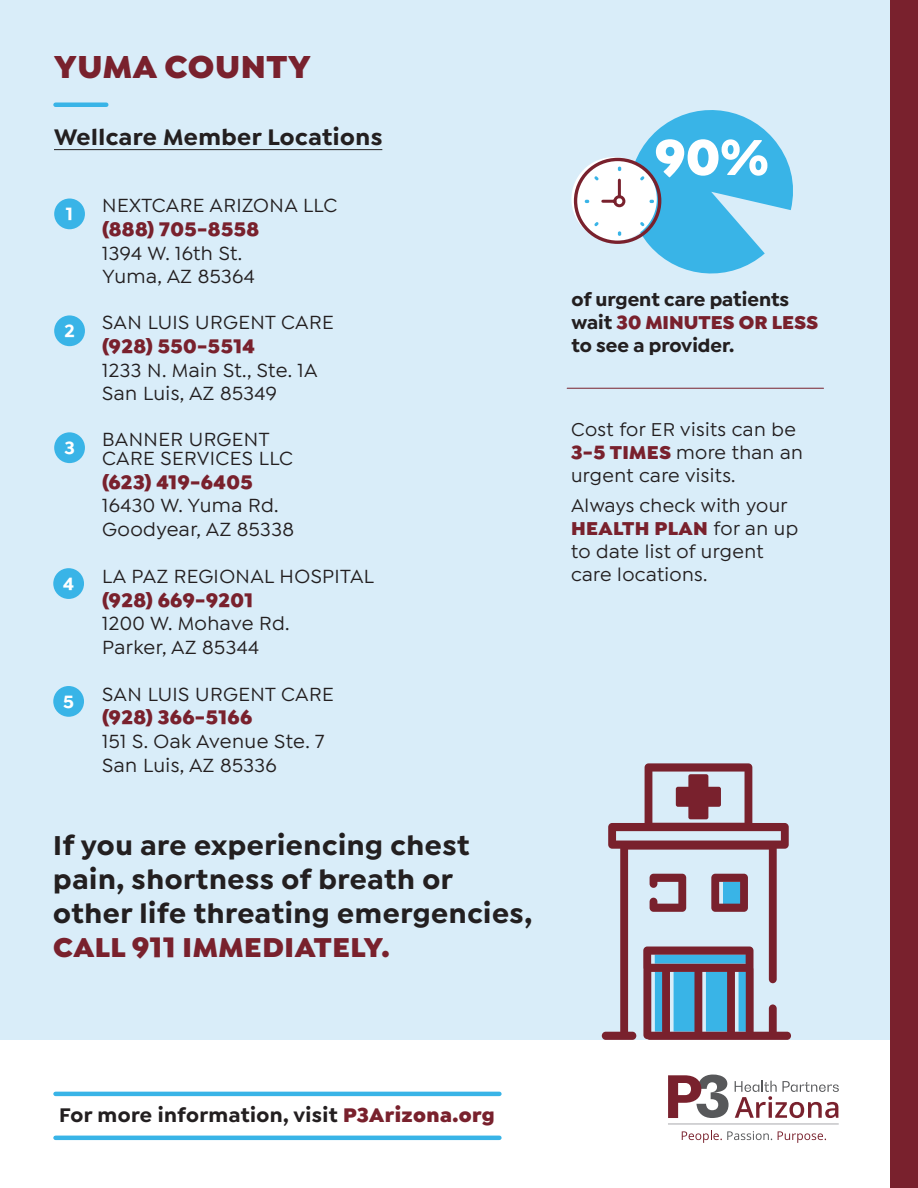
<style>
.page{position:relative;width:918px;height:1188px;background:#fff}
.page>*{position:absolute;margin:0;border:0;box-sizing:border-box;transform-origin:0 0}
.t1{font:900 51.45px "Isidora Sans";color:#fff}
.t2{font:900 33.9px "Isidora Sans";letter-spacing:.02em;color:#79212d}
.t3{font:700 29.1px/34.2px "Isidora Sans";letter-spacing:.02em;color:#231f20}
.t4{font:700 24px "Isidora Sans";letter-spacing:.02em;color:#231f20}
.t5{font:700 21px "Isidora Sans";letter-spacing:.02em;color:#231f20}
.t6{font:500 20.25px/18.9px "Isidora Sans";letter-spacing:.02em;color:#231f20}
.t7{font:900 20.25px "Isidora Sans";letter-spacing:.02em;color:#79212d}
.t8{font:500 19.8px/23.1px "Isidora Sans";letter-spacing:.02em;color:#231f20}
.t9{font:700 19.8px/23.1px "Isidora Sans";color:#231f20}
.t10{font:700 18.6px "Isidora Sans";color:#fff}
.s1{font-weight:900;color:#79212d}
</style>
<div class="page">
<div style="left:0;top:0;width:918px;height:1040px;background:#d9edf9"></div>
<div style="left:891px;top:0;width:27px;height:1188px;background:#79212d"></div>
<hr style="left:56px;top:1136px;width:443px;height:4px;background:#39b4e7">
<hr style="left:56px;top:1092px;width:443px;height:4px;background:#39b4e7">
<svg style="left:668px;top:1075px;width:61px;height:43px"></svg>
<svg style="left:735px;top:1081px;width:104px;height:37px"></svg>
<hr style="left:668px;top:1124px;width:171px;height:1px;background:#a8a9ad">
<svg style="left:682px;top:1131px;width:90px;height:12px"></svg>
<svg style="left:778px;top:1131px;width:48px;height:12px"></svg>
<svg style="left:602px;top:763px;width:187px;height:277px"></svg>
<svg style="left:650px;top:874px;width:36px;height:38px"></svg>
<svg style="left:711px;top:874px;width:37px;height:38px"></svg>
<svg style="left:676px;top:774px;width:45px;height:45px"></svg>
<svg style="left:571px;top:157px;width:86px;height:84px"></svg>
<svg style="left:585px;top:110px;width:208px;height:164px"></svg>
<div style="left:574px;top:158px;width:87px;height:86px;border:3px solid #79212d;border-radius:50%"></div>
<hr style="left:567px;top:388px;width:257px;height:1px;background:#79212d">
<div style="left:54px;top:199px;width:31px;height:30px;background:#39b4e7;border-radius:50%"></div>
<div style="left:54px;top:315px;width:31px;height:31px;background:#39b4e7;border-radius:50%"></div>
<div style="left:53px;top:568px;width:31px;height:31px;background:#39b4e7;border-radius:50%"></div>
<div style="left:53px;top:686px;width:31px;height:31px;background:#39b4e7;border-radius:50%"></div>
<div style="left:54px;top:432px;width:31px;height:31px;background:#39b4e7;border-radius:50%"></div>
<hr style="left:56px;top:103px;width:50px;height:4px;background:#39b4e7">
<hr style="left:54px;top:149px;width:328px;height:1px;background:#231f20">
<p class="t2" style="left:54px;top:45px;width:258px">YUMA COUNTY</p>
<p class="t4" style="left:54px;top:122px;width:330px">Wellcare Member Locations</p>
<p class="t10" style="left:66px;top:203px;width:9px">1</p>
<p class="t10" style="left:64px;top:320px;width:12px">2</p>
<p class="t6" style="left:102px;top:196px;width:237px">NEXTCARE ARIZONA LLC</p>
<p class="t7" style="left:102px;top:216px;width:159px">(888) 705-8558</p>
<p class="t6" style="left:102px;top:244px;width:142px">1394 W. 16th St.</p>
<p class="t6" style="left:102px;top:267px;width:154px">Yuma, AZ 85364</p>
<p class="t6" style="left:102px;top:313px;width:233px">SAN LUIS URGENT CARE</p>
<p class="t7" style="left:102px;top:333px;width:154px">(928) 550-5514</p>
<p class="t6" style="left:102px;top:361px;width:217px">1233 N. Main St., Ste. 1A</p>
<p class="t6" style="left:102px;top:384px;width:176px">San Luis, AZ 85349</p>
<p class="t10" style="left:64px;top:436px;width:12px">3</p>
<p class="t6" style="left:102px;top:430px;width:192px">BANNER URGENT<br>CARE SERVICES LLC</p>
<p class="t7" style="left:102px;top:469px;width:152px">(623) 419-6405</p>
<p class="t6" style="left:102px;top:496px;width:178px">16430 W. Yuma Rd.</p>
<p class="t6" style="left:102px;top:520px;width:193px">Goodyear, AZ 85338</p>
<p class="t10" style="left:63px;top:572px;width:13px">4</p>
<p class="t10" style="left:63px;top:690px;width:12px">5</p>
<p class="t6" style="left:102px;top:567px;width:273px">LA PAZ REGIONAL HOSPITAL</p>
<p class="t7" style="left:102px;top:587px;width:153px">(928) 669-9201</p>
<p class="t6" style="left:102px;top:614px;width:189px">1200 W. Mohave Rd.</p>
<p class="t6" style="left:102px;top:638px;width:159px">Parker, AZ 85344</p>
<p class="t6" style="left:102px;top:685px;width:233px">SAN LUIS URGENT CARE</p>
<p class="t7" style="left:102px;top:705px;width:152px">(928) 366-5166</p>
<p class="t6" style="left:102px;top:732px;width:224px">151 S. Oak Avenue Ste. 7</p>
<p class="t6" style="left:102px;top:756px;width:176px">San Luis, AZ 85336</p>
<p class="t3" style="left:53px;top:828px;width:481px">If you are experiencing chest pain, shortness of breath or other life threating emergencies,<br><span class="s1">CALL 911 IMMEDIATELY.</span></p>
<p class="t1" style="left:655px;top:124px;width:115px">90%</p>
<p class="t9" style="left:571px;top:288px;width:249px">of urgent care patients wait <span class="s1">30 MINUTES OR LESS</span></p>
<p class="t9" style="left:571px;top:334px;width:164px">to see a provider.</p>
<p class="t8" style="left:571px;top:418px;width:233px">Cost for ER visits can be<br><span class="s1">3-5 TIMES</span> more than an urgent care visits.</p>
<p class="t8" style="left:571px;top:494px;width:229px">Always check with your<br><span class="s1">HEALTH PLAN</span> for an up to date list of urgent care locations.</p>
<p class="t5" style="left:59px;top:1103px;width:437px">For more information, visit <span class="s1">P3Arizona.org</span></p>
</div>
